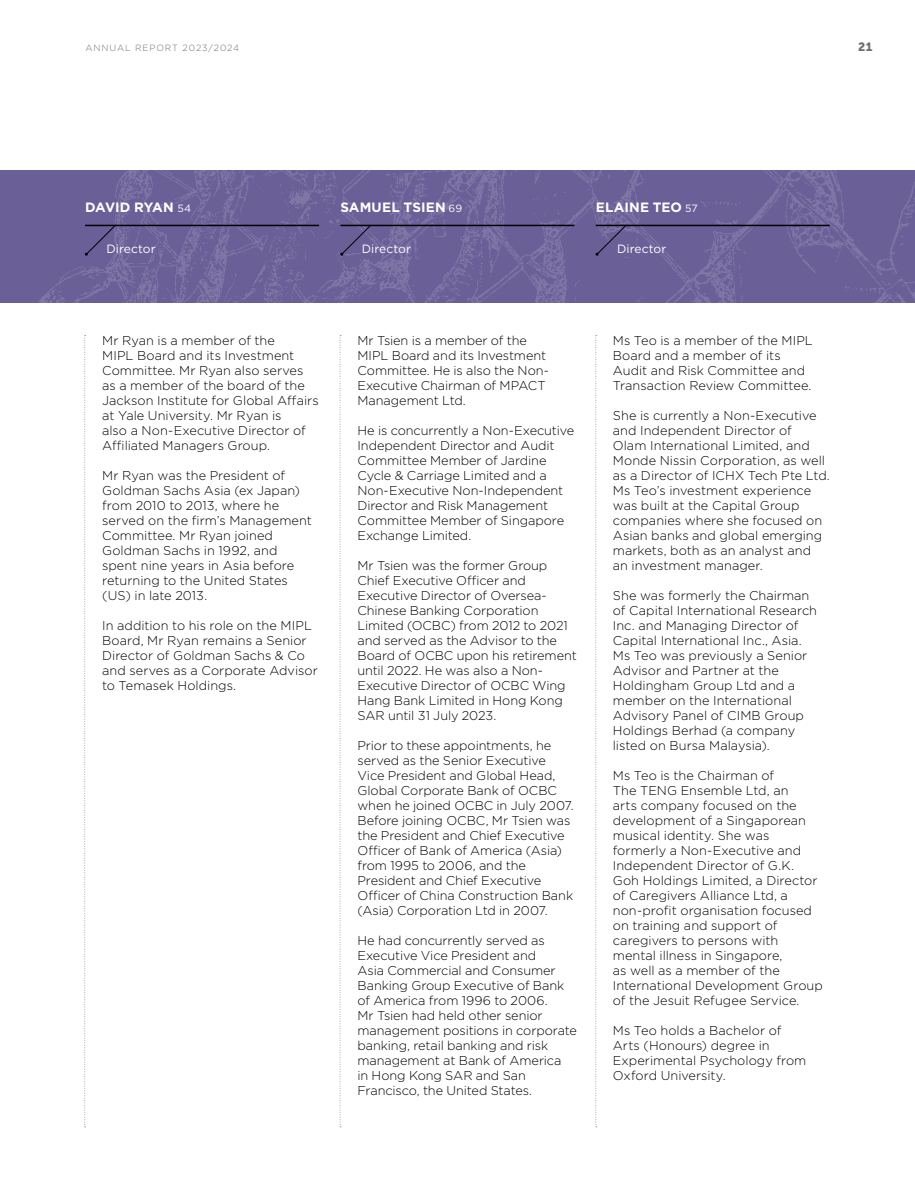
<style>
.page{position:relative;width:915px;height:1191px;background:#fff}
.page>*{position:absolute;margin:0;border:0;box-sizing:border-box;transform-origin:0 0}
.t1{font:700 13.5px "Gotham";letter-spacing:.005em;color:#fff}
.t2{font:700 13.5px "Gotham";letter-spacing:-.02em;color:#fff}
.t3{font:300 12.75px/15px "Gotham";color:#000}
.t4{font:12px "Gotham";letter-spacing:.01em;color:#fff}
.t5{font:12px "Museo Sans 900";color:#706f6f}
.t6{font:300 9px "Gotham";letter-spacing:.1em;color:#706f6f}
.s1{font-weight:400;font-size:10.5px}
</style>
<div class="page">
<img style="left:0;top:170px;width:914px;height:132px">
<hr style="left:85px;top:225px;width:234px;height:1px;background:#000">
<svg style="left:85px;top:224px;width:31px;height:32px"></svg>
<svg style="left:339px;top:335px;width:2px;height:792px"></svg>
<svg style="left:595px;top:335px;width:1px;height:792px"></svg>
<svg style="left:84px;top:335px;width:2px;height:792px"></svg>
<hr style="left:340px;top:225px;width:234px;height:1px;background:#000">
<svg style="left:340px;top:224px;width:32px;height:32px"></svg>
<hr style="left:595px;top:225px;width:234px;height:1px;background:#000">
<svg style="left:595px;top:224px;width:32px;height:32px"></svg>
<p class="t6" style="left:85px;top:42px;width:155px">ANNUAL REPORT 2023/2024</p>
<p class="t5" style="left:857px;top:40px;width:16px">21</p>
<p class="t2" style="left:85px;top:198px;width:108px">DAVID RYAN <span class="s1">54</span></p>
<p class="t4" style="left:106px;top:241px;width:51px">Director</p>
<p class="t1" style="left:340px;top:198px;width:123px">SAMUEL TSIEN <span class="s1">69</span></p>
<p class="t4" style="left:361px;top:241px;width:51px">Director</p>
<p class="t1" style="left:595px;top:198px;width:103px">ELAINE TEO <span class="s1">57</span></p>
<p class="t4" style="left:617px;top:241px;width:51px">Director</p>
<p class="t3" style="left:102px;top:333px;width:218px">Mr Ryan is a member of the<br>MIPL Board and its Investment<br>Committee. Mr Ryan also serves as a member of the board of the<br>Jackson Institute for Global Affairs at Yale University. Mr Ryan is<br>also a Non-Executive Director of<br>Affiliated Managers Group.</p>
<p class="t3" style="left:102px;top:468px;width:211px">Mr Ryan was the President of<br>Goldman Sachs Asia (ex Japan) from 2010 to 2013, where he served on the firm’s Management<br>Committee. Mr Ryan joined<br>Goldman Sachs in 1992, and spent nine years in Asia before returning to the United States (US) in late 2013.</p>
<p class="t3" style="left:102px;top:618px;width:217px">In addition to his role on the MIPL<br>Board, Mr Ryan remains a Senior<br>Director of Goldman Sachs &amp; Co and serves as a Corporate Advisor to Temasek Holdings.</p>
<p class="t3" style="left:357px;top:333px;width:193px">Mr Tsien is a member of the<br>MIPL Board and its Investment<br>Committee. He is also the Non-<br>Executive Chairman of MPACT<br>Management Ltd.</p>
<p class="t3" style="left:357px;top:423px;width:218px">He is concurrently a Non-Executive<br>Independent Director and Audit<br>Committee Member of Jardine<br>Cycle &amp; Carriage Limited and a<br>Non-Executive Non-Independent<br>Director and Risk Management<br>Committee Member of Singapore<br>Exchange Limited.</p>
<p class="t3" style="left:357px;top:558px;width:221px">Mr Tsien was the former Group<br>Chief Executive Officer and<br>Executive Director of Oversea-<br>Chinese Banking Corporation<br>Limited (OCBC) from 2012 to 2021 and served as the Advisor to the<br>Board of OCBC upon his retirement until 2022. He was also a Non-<br>Executive Director of OCBC Wing<br>Hang Bank Limited in Hong Kong<br>SAR until 31 July 2023.</p>
<p class="t3" style="left:357px;top:738px;width:218px">Prior to these appointments, he served as the Senior Executive<br>Vice President and Global Head,<br>Global Corporate Bank of OCBC when he joined OCBC in July 2007.<br>Before joining OCBC, Mr Tsien was the President and Chief Executive<br>Officer of Bank of America (Asia) from 1995 to 2006, and the<br>President and Chief Executive<br>Officer of China Construction Bank (Asia) Corporation Ltd in 2007.</p>
<p class="t3" style="left:357px;top:933px;width:221px">He had concurrently served as<br>Executive Vice President and<br>Asia Commercial and Consumer<br>Banking Group Executive of Bank of America from 1996 to 2006.<br>Mr Tsien had held other senior management positions in corporate banking, retail banking and risk management at Bank of America<br>in Hong Kong SAR and San<br>Francisco, the United States.</p>
<p class="t3" style="left:612px;top:333px;width:201px">Ms Teo is a member of the MIPL<br>Board and a member of its<br>Audit and Risk Committee and<br>Transaction Review Committee.</p>
<p class="t3" style="left:612px;top:408px;width:218px">She is currently a Non-Executive and Independent Director of<br>Olam International Limited, and<br>Monde Nissin Corporation, as well as a Director of ICHX Tech Pte Ltd.<br>Ms Teo’s investment experience was built at the Capital Group companies where she focused on<br>Asian banks and global emerging markets, both as an analyst and<br>an investment manager.</p>
<p class="t3" style="left:612px;top:588px;width:206px">She was formerly the Chairman of Capital International Research<br>Inc. and Managing Director of<br>Capital International Inc., Asia.<br>Ms Teo was previously a Senior<br>Advisor and Partner at the<br>Holdingham Group Ltd and a member on the International<br>Advisory Panel of CIMB Group<br>Holdings Berhad (a company listed on Bursa Malaysia).</p>
<p class="t3" style="left:612px;top:768px;width:211px">Ms Teo is the Chairman of<br>The TENG Ensemble Ltd, an<br>arts company focused on the development of a Singaporean musical identity. She was formerly a Non-Executive and<br>Independent Director of G.K.<br>Goh Holdings Limited, a Director of Caregivers Alliance Ltd, a non-profit organisation focused on training and support of caregivers to persons with mental illness in Singapore,<br>as well as a member of the<br>International Development Group of the Jesuit Refugee Service.</p>
<p class="t3" style="left:612px;top:1023px;width:195px">Ms Teo holds a Bachelor of<br>Arts (Honours) degree in<br>Experimental Psychology from<br>Oxford University.</p>
</div>
